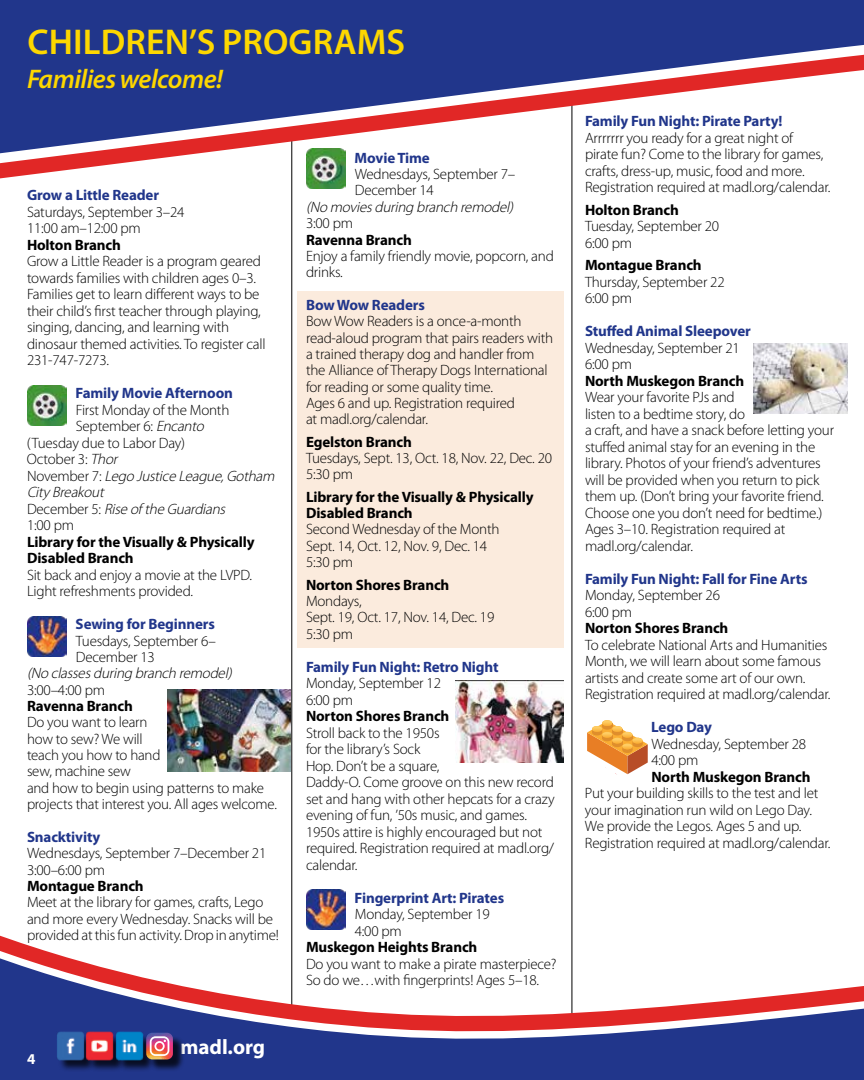
<style>
.page{position:relative;width:864px;height:1080px;background:#fff}
.page>*{position:absolute;margin:0;border:0;box-sizing:border-box;transform-origin:0 0}
.t1{font:600 36px "Myriad Pro";letter-spacing:.005em;color:#fdd700}
.t2{font:italic 600 27px "Myriad Pro";letter-spacing:-.02em;color:#fdd700}
.t3{font:700 21px "Myriad Pro";color:#fff}
.t4{font:300 15px/16.5px "Myriad Pro";letter-spacing:-.015em;color:#000}
.t5{font:700 15px/16.5px "Myriad Pro";letter-spacing:-.01em;color:#000}
.t6{font:700 15px "Myriad Pro";letter-spacing:-.01em;color:#21368b}
.t7{font:italic 300 15px "Myriad Pro";color:#000}
.t8{font:700 15px "Myriad Pro";color:#fff}
.s1{font-style:italic}
.s2{font-style:normal}
</style>
<div class="page">
<div style="left:297px;top:292px;width:267px;height:356px;background:#fbebdd"></div>
<hr style="left:572px;top:99px;width:1px;height:922px;background:#000">
<hr style="left:292px;top:135px;width:1px;height:882px;background:#000">
<div style="left:0;top:1049px;width:864px;height:31px;background:#21368b"></div>
<svg style="left:0;top:876px;width:864px;height:173px"></svg>
<div style="left:0;top:0;width:864px;height:7px;background:#21368b"></div>
<svg style="left:0;top:7px;width:864px;height:173px;fill:#21368b"></svg>
<div style="left:58px;top:1034px;width:38px;height:38px;background:#000;opacity:.75"></div>
<img style="left:56px;top:1032px;width:28px;height:28px">
<div style="left:88px;top:1034px;width:38px;height:38px;background:#000;opacity:.75"></div>
<img style="left:86px;top:1032px;width:57px;height:28px">
<div style="left:117px;top:1034px;width:39px;height:38px;background:#000;opacity:.75"></div>
<div style="left:148px;top:1035px;width:37px;height:37px;background:#000;opacity:.75"></div>
<svg style="left:146px;top:1033px;width:27px;height:26px"></svg>
<img style="left:27px;top:385px;width:40px;height:40px">
<img style="left:27px;top:616px;width:40px;height:40px">
<img style="left:306px;top:148px;width:40px;height:40px">
<img style="left:306px;top:890px;width:40px;height:40px">
<svg style="left:587px;top:720px;width:61px;height:55px"></svg>
<img style="left:456px;top:680px;width:108px;height:82px">
<img style="left:168px;top:689px;width:122px;height:82px">
<img style="left:754px;top:343px;width:94px;height:71px">
<h1 class="t1" style="left:27px;top:19px;width:379px">CHILDREN’S PROGRAMS</h1>
<h2 class="t2" style="left:27px;top:62px;width:197px">Families welcome!</h2>
<p class="t6" style="left:27px;top:185px;width:134px">Grow a Little Reader</p>
<p class="t4" style="left:27px;top:204px;width:159px">Saturdays, September 3–24<br>11:00 am–12:00 pm</p>
<p class="t5" style="left:27px;top:236px;width:96px">Holton Branch</p>
<p class="t4" style="left:27px;top:253px;width:240px">Grow a Little Reader is a program geared towards families with children ages 0–3.<br>Families get to learn different ways to be their child’s first teacher through playing, singing, dancing, and learning with dinosaur themed activities. To register call 231-747-7273.</p>
<p class="t6" style="left:76px;top:383px;width:159px">Family Movie Afternoon</p>
<p class="t4" style="left:76px;top:402px;width:155px">First Monday of the Month</p>
<p class="t4" style="left:76px;top:418px;width:133px">September 6: <span class="s1">Encanto</span></p>
<p class="t4" style="left:27px;top:435px;width:160px">(Tuesday due to Labor Day)</p>
<p class="t4" style="left:27px;top:451px;width:95px">October 3: <span class="s1">Thor</span></p>
<p class="t7" style="left:27px;top:468px;width:253px"><span class="s2">N o v e m b e r 7 :</span> Lego JusticeLeague,Gotham</p>
<p class="t7" style="left:27px;top:484px;width:82px">CityBreakout</p>
<p class="t7" style="left:27px;top:501px;width:203px"><span class="s2">D e c e m b e r 5 :</span> Riseof theGuardians</p>
<p class="t4" style="left:27px;top:517px;width:49px">1:00 pm</p>
<p class="t5" style="left:27px;top:533px;width:229px">Library for the Visually &amp; Physically<br>Disabled Branch</p>
<p class="t4" style="left:27px;top:567px;width:227px">Sit back and enjoy a movie at the LVPD.<br>Light refreshments provided.</p>
<p class="t6" style="left:76px;top:614px;width:141px">Sewing for Beginners</p>
<p class="t4" style="left:76px;top:633px;width:142px">Tuesdays, September 6–<br>December 13</p>
<p class="t7" style="left:27px;top:665px;width:210px">(No classesduring branch remodel)</p>
<p class="t4" style="left:27px;top:682px;width:80px">3:00–4:00 pm</p>
<p class="t5" style="left:27px;top:697px;width:107px">Ravenna Branch</p>
<p class="t4" style="left:27px;top:714px;width:252px">Do you want to learn<br>how to sew? We will<br>teach you how to hand<br>sew, machine sew<br>and how to begin using patterns to make projects that interest you. All ages welcome.</p>
<p class="t6" style="left:27px;top:827px;width:75px">Snacktivity</p>
<p class="t4" style="left:27px;top:845px;width:241px">Wednesdays, September 7–December 21<br>3:00–6:00 pm</p>
<p class="t5" style="left:27px;top:877px;width:118px">Montague Branch</p>
<p class="t4" style="left:27px;top:894px;width:254px">Meet at the library for games, crafts, Lego and more every Wednesday. Snacks will be provided at this fun activity. Drop in anytime!</p>
<p class="t8" style="left:27px;top:1049px;width:10px">4</p>
<h3 class="t3" style="left:180px;top:1033px;width:86px">madl.org</h3>
<p class="t6" style="left:355px;top:148px;width:77px">Movie Time</p>
<p class="t4" style="left:355px;top:166px;width:162px">Wednesdays, September 7–<br>December 14</p>
<p class="t7" style="left:306px;top:199px;width:212px">(No moviesduring branch remodel)</p>
<p class="t4" style="left:306px;top:215px;width:49px">3:00 pm</p>
<p class="t5" style="left:306px;top:231px;width:107px">Ravenna Branch</p>
<p class="t4" style="left:306px;top:248px;width:249px">Enjoy a family friendly movie, popcorn, and drinks.</p>
<p class="t6" style="left:306px;top:295px;width:120px">Bow Wow Readers</p>
<p class="t4" style="left:306px;top:313px;width:249px">Bow Wow Readers is a once-a-month read-aloud program that pairs readers with a trained therapy dog and handler from the Alliance of Therapy Dogs International for reading or some quality time.<br>Ages 6 and up. Registration required<br>at madl.org/calendar.</p>
<p class="t5" style="left:306px;top:433px;width:107px">Egelston Branch</p>
<p class="t4" style="left:306px;top:450px;width:248px">Tuesdays, Sept. 13, Oct. 18, Nov. 22, Dec. 20<br>5:30 pm</p>
<p class="t5" style="left:306px;top:488px;width:229px">Library for the Visually &amp; Physically<br>Disabled Branch</p>
<p class="t4" style="left:306px;top:522px;width:195px">Second Wednesday of the Month<br>Sept. 14, Oct. 12, Nov. 9, Dec. 14<br>5:30 pm</p>
<p class="t5" style="left:306px;top:576px;width:145px">Norton Shores Branch</p>
<p class="t4" style="left:306px;top:593px;width:190px">Mondays,<br>Sept. 19, Oct. 17, Nov. 14, Dec. 19<br>5:30 pm</p>
<p class="t6" style="left:306px;top:657px;width:194px">Family Fun Night: Retro Night</p>
<p class="t4" style="left:306px;top:675px;width:136px">Monday, September 12<br>6:00 pm</p>
<p class="t5" style="left:306px;top:707px;width:145px">Norton Shores Branch</p>
<p class="t4" style="left:306px;top:725px;width:250px">Stroll back to the 1950s<br>for the library’s Sock<br>Hop. Don’t be a square,<br>Daddy-O. Come groove on this new record set and hang with other hepcats for a crazy evening of fun, ’50s music, and games.<br>1950s attire is highly encouraged but not required. Registration required at madl.org/ calendar.</p>
<p class="t6" style="left:355px;top:888px;width:151px">Fingerprint Art: Pirates</p>
<p class="t4" style="left:355px;top:906px;width:136px">Monday, September 19<br>4:00 pm</p>
<p class="t5" style="left:306px;top:938px;width:173px">Muskegon Heights Branch</p>
<p class="t4" style="left:306px;top:956px;width:252px">Do you want to make a pirate masterpiece?<br>So do we…with fingerprints! Ages 5–18.</p>
<p class="t6" style="left:585px;top:111px;width:199px">Family Fun Night: Pirate Party!</p>
<p class="t4" style="left:585px;top:130px;width:247px">Arrrrrrr you ready for a great night of<br>pirate fun? Come to the library for games, crafts, dress-up, music, food and more.<br>Registration required at madl.org/calendar.</p>
<p class="t5" style="left:585px;top:201px;width:96px">Holton Branch</p>
<p class="t4" style="left:585px;top:218px;width:136px">Tuesday, September 20<br>6:00 pm</p>
<p class="t5" style="left:585px;top:257px;width:118px">Montague Branch</p>
<p class="t4" style="left:585px;top:274px;width:141px">Thursday, September 22<br>6:00 pm</p>
<p class="t6" style="left:585px;top:321px;width:167px">Stuffed Animal Sleepover</p>
<p class="t4" style="left:585px;top:340px;width:156px">Wednesday, September 21<br>6:00 pm</p>
<p class="t5" style="left:585px;top:372px;width:161px">North Muskegon Branch</p>
<p class="t4" style="left:585px;top:389px;width:251px">Wear your favorite PJs and<br>listen to a bedtime story, do<br>a craft, and have a snack before letting your stuffed animal stay for an evening in the library. Photos of your friend’s adventures will be provided when you return to pick them up. (Don’t bring your favorite friend.<br>Choose one you don’t need for bedtime.)<br>Ages 3–10. Registration required at madl.org/calendar.</p>
<p class="t6" style="left:585px;top:569px;width:224px">Family Fun Night: Fall for Fine Arts</p>
<p class="t4" style="left:585px;top:587px;width:136px">Monday, September 26<br>6:00 pm</p>
<p class="t5" style="left:585px;top:620px;width:145px">Norton Shores Branch</p>
<p class="t4" style="left:585px;top:637px;width:247px">To celebrate National Arts and Humanities Month, we will learn about some famous artists and create some art of our own.<br>Registration required at madl.org/calendar.</p>
<p class="t6" style="left:651px;top:717px;width:62px">Lego Day</p>
<p class="t4" style="left:651px;top:736px;width:156px">Wednesday, September 28<br>4:00 pm</p>
<p class="t5" style="left:651px;top:768px;width:161px">North Muskegon Branch</p>
<p class="t4" style="left:585px;top:785px;width:247px">Put your building skills to the test and let your imagination run wild on Lego Day.<br>We provide the Legos. Ages 5 and up.<br>Registration required at madl.org/calendar.</p>
</div>
